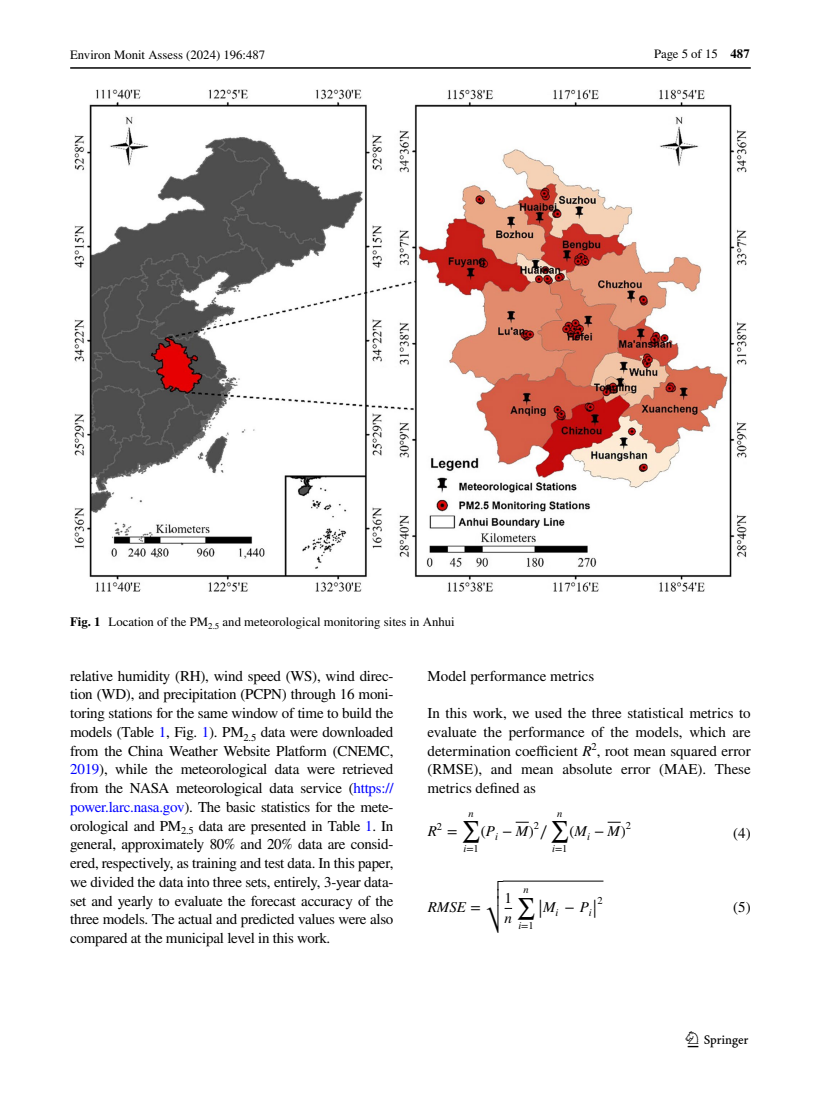
<style>
.page{position:relative;width:821px;height:1106px;background:#fff}
.page>*{position:absolute;margin:0;border:0;box-sizing:border-box;transform-origin:0 0}
.t1{font:22.5px "Springnew Regular 3";color:#000}
.t2{font:15px/18.8px "STIX";color:#000;text-align:justify}
.t3{font:15px "STIX Math Regular 13";color:#000}
.t4{font:15px "STIX General Italic 16";color:#000}
.t5{font:15px "STIX Math Extensions Regular 5";color:#000}
.t6{font:15px "STIX Math Extensions Regular 4";color:#000}
.t7{font:15px "STIX General Italic 15";color:#000}
.t8{font:12.75px "STIX";color:#000}
.t9{font:10.5px "STIX General Italic 15";color:#000}
.t10{font:10.5px "STIX General Italic 16";color:#000}
.t11{font:10.5px "STIX General Regular 7";color:#000}
.t12{font:10.5px "STIX General Regular 6";color:#000}
.s1{font-weight:700}
.s2{color:#00f}
.s3{font-style:italic}
.s4{font-family:"STIX Math Regular 13";font-size:15px}
.s5{font-family:"STIX Math Regular 13"}
.s6{font-family:"STIX General Regular 7"}
.s7{font-family:"STIX General Italic 15"}
.s8{font-family:"STIX Math Regular 14"}
.s9{font-family:"STIX General Regular 6"}
.s10{font-family:"STIX Math Extensions Regular 5"}
</style>
<div class="page">
<hr style="left:70px;top:67px;width:680px;height:2px;background:#000">
<svg style="left:515px;top:821px;width:14px;height:1px"></svg>
<svg style="left:607px;top:821px;width:13px;height:1px"></svg>
<hr style="left:503px;top:880px;width:100px;height:1px;background:#000">
<img style="left:74px;top:89px;width:672px;height:502px">
<p class="t8" style="left:70px;top:46px;width:197px">Environ Monit Assess (2024) 196:487</p>
<p class="t8" style="left:654px;top:45px;width:97px">Page 5 of 15 <span class="s1">487</span></p>
<p class="t8" style="left:70px;top:613px;width:386px"><span class="s1">Fig. 1</span> Location of the PM<sub>2.5</sub> and meteorological monitoring sites in Anhui</p>
<p class="t2" style="left:70px;top:667px;width:325px">relative humidity (RH), wind speed (WS), wind direc&shy;tion (WD), and precipitation (PCPN) through 16 moni&shy;toring stations for the same window of time to build the models (Table <span class="s2">1</span>, Fig. <span class="s2">1</span>). PM<sub>2.5</sub> data were downloaded from the China Weather Website Platform (CNEMC, <span class="s2">2019</span>), while the meteorological data were retrieved from the NASA meteorological data service (<span class="s2">https:// power.larc.nasa.gov</span>). The basic statistics for the mete&shy;orological and PM<sub>2.5</sub> data are presented in Table <span class="s2">1</span>. In general, approximately 80% and 20% data are consid&shy;ered, respectively, as training and test data. In this paper, we divided the data into three sets, entirely, 3-year data&shy;set and yearly to evaluate the forecast accuracy of the three models. The actual and predicted values were also compared at the municipal level in this work.</p>
<p class="t2" style="left:427px;top:667px;width:168px">Model performance metrics</p>
<p class="t2" style="left:427px;top:704px;width:325px">In this work, we used the three statistical metrics to evaluate the performance of the models, which are determination coefficient <span class="s3">R</span><sup>2</sup>, root mean squared error (RMSE), and mean absolute error (MAE). These metrics defined as</p>
<p class="t7" style="left:428px;top:825px;width:11px">R</p>
<p class="t2" style="left:733px;top:824px;width:19px">(4)</p>
<p class="t11" style="left:437px;top:822px;width:22px">2 <span class="s4">=</span></p>
<p class="t6" style="left:461px;top:808px;width:21px">∑<sup>n</sup></p>
<p class="t9" style="left:463px;top:845px;width:17px">i<span class="s5">=</span><span class="s6">1</span></p>
<p class="t3" style="left:481px;top:825px;width:68px">(<span class="s7">P</span><sub>i</sub> − <span class="s7">M</span>)<sup>2</sup>∕</p>
<p class="t6" style="left:550px;top:808px;width:21px">∑<sup>n</sup></p>
<p class="t9" style="left:552px;top:845px;width:17px">i<span class="s5">=</span><span class="s6">1</span></p>
<p class="t3" style="left:569px;top:825px;width:63px">(<span class="s7">M</span><sub>i</sub> − <span class="s7">M</span>)<sup>2</sup></p>
<p class="t5" style="left:485px;top:867px;width:19px">√</p>
<p class="t5" style="left:485px;top:875px;width:19px">√</p>
<p class="t5" style="left:485px;top:883px;width:19px">√</p>
<p class="t5" style="left:516px;top:884px;width:21px">∑<sup>n</sup></p>
<p class="t10" style="left:518px;top:921px;width:17px">i<span class="s8">=</span><span class="s9">1</span></p>
<p class="t5" style="left:485px;top:892px;width:29px">√<sup>1</sup></p>
<p class="t12" style="left:597px;top:897px;width:7px">2</p>
<p class="t5" style="left:538px;top:894px;width:6px">|</p>
<p class="t4" style="left:538px;top:902px;width:55px"><span class="s10">|</span>M<sub>i</sub> <span class="s8">−</span> P<sub>i</sub></p>
<p class="t5" style="left:592px;top:894px;width:6px">|</p>
<p class="t4" style="left:428px;top:902px;width:55px">RMSE <span class="s8">=</span></p>
<p class="t2" style="left:733px;top:899px;width:19px">(5)</p>
<p class="t5" style="left:592px;top:902px;width:6px">|</p>
<p class="t4" style="left:504px;top:912px;width:9px">n</p>
<h1 class="t1" style="left:687px;top:1031px;width:62px">1 3</h1>
</div>
